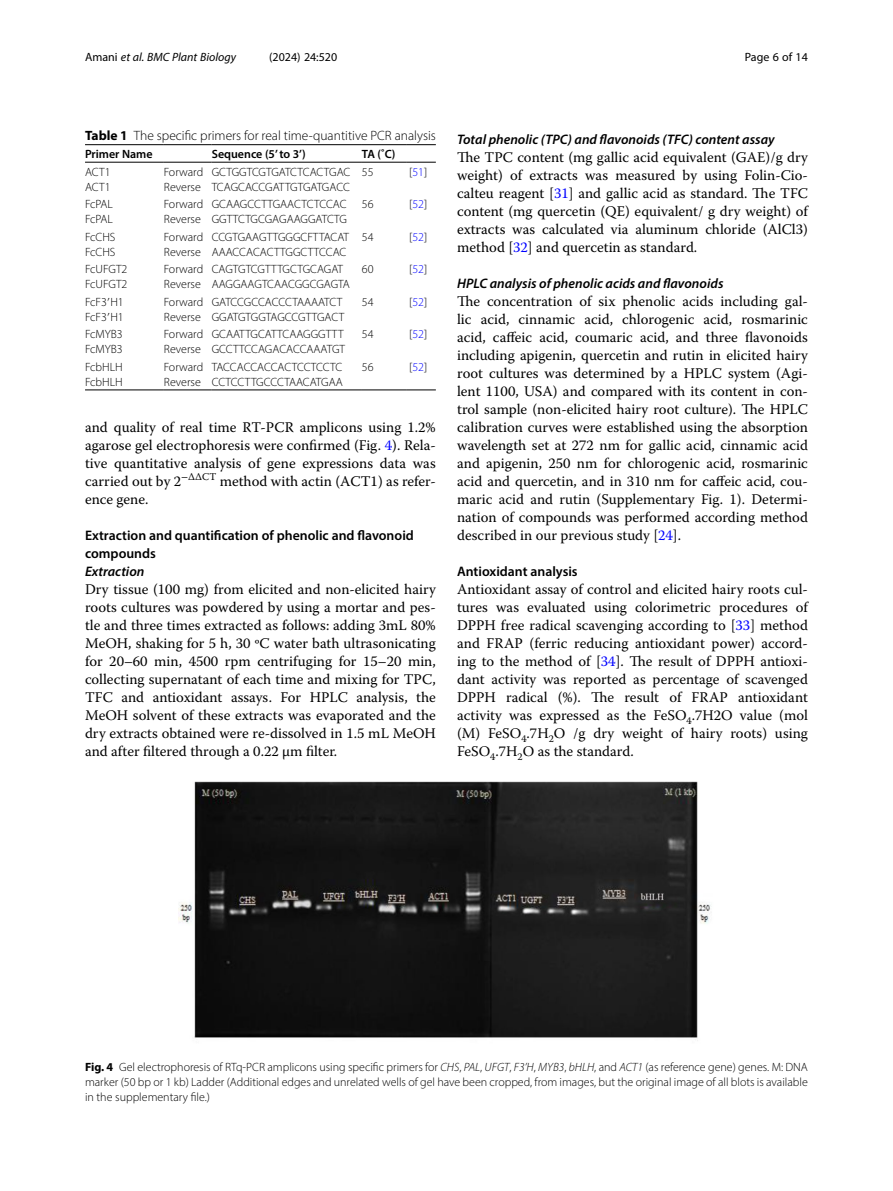
<style>
.page{position:relative;width:893px;height:1191px;background:#fff}
.page>*{position:absolute;margin:0;border:0;box-sizing:border-box;transform-origin:0 0}
.Body_Text{font:14.7px/18px "Warnock Pro";color:#000;text-align:justify}
.Head_3{font:italic 600 13.8px "Myriad Pro";color:#000}
.Head_2{font:600 13.8px/18px "Myriad Pro";color:#000}
.Head_3_after_2{font:italic 600 13.8px "Myriad Pro";color:#000}
.Table_Caption{font:300 13.5px "Myriad Pro";color:#000}
.Table_Body{font:300 12px "Myriad Pro";color:#000}
.Figure_Caption{font:300 12px/15px "Myriad Pro";color:#000;text-align:justify}
.Table_Head{font:600 12px "Myriad Pro";color:#000}
.t1{font:italic 12px "Myriad Pro";color:#000}
.t2{font:12px "Myriad Pro";color:#000}
.s1{font-style:normal}
.s2{font-weight:700}
.s3{color:#00f}
.s4{font-family:"STIX";font-weight:400}
.s5{font-style:italic}
</style>
<div class="page">
<hr style="left:85px;top:162px;width:79px;height:1px;background:#000">
<hr style="left:164px;top:144px;width:48px;height:1px;background:#000">
<hr style="left:164px;top:162px;width:48px;height:1px;background:#000">
<hr style="left:212px;top:144px;width:150px;height:1px;background:#000">
<hr style="left:212px;top:162px;width:150px;height:1px;background:#000">
<hr style="left:362px;top:144px;width:45px;height:1px;background:#000">
<hr style="left:362px;top:162px;width:45px;height:1px;background:#000">
<svg style="left:407px;top:144px;width:29px;height:1px"></svg>
<svg style="left:407px;top:162px;width:29px;height:1px"></svg>
<hr style="left:85px;top:390px;width:79px;height:1px;background:#000">
<hr style="left:164px;top:390px;width:48px;height:1px;background:#000">
<hr style="left:212px;top:390px;width:150px;height:1px;background:#000">
<hr style="left:362px;top:390px;width:45px;height:1px;background:#000">
<svg style="left:407px;top:390px;width:29px;height:1px"></svg>
<hr style="left:85px;top:144px;width:79px;height:1px;background:#000">
<img style="left:179px;top:781px;width:532px;height:260px">
<p class="t1" style="left:85px;top:50px;width:153px"><span class="s1">Amani</span> et al. BMC Plant Biology</p>
<p class="t2" style="left:269px;top:50px;width:70px">(2024) 24:520</p>
<p class="t2" style="left:745px;top:50px;width:65px">Page 6 of 14</p>
<p class="Table_Caption" style="left:85px;top:128px;width:352px"><span class="s2">Table 1</span> The specific primers for real time-quantitive PCR analysis</p>
<p class="Table_Head" style="left:85px;top:146px;width:69px">Primer Name</p>
<p class="Table_Head" style="left:212px;top:146px;width:96px">Sequence (5’ to 3’)</p>
<p class="Table_Head" style="left:362px;top:146px;width:35px">TA (˚C)</p>
<p class="Table_Body" style="left:85px;top:164px;width:27px">ACT1</p>
<p class="Table_Body" style="left:85px;top:179px;width:27px">ACT1</p>
<p class="Table_Body" style="left:164px;top:164px;width:41px">Forward</p>
<p class="Table_Body" style="left:164px;top:179px;width:38px">Reverse</p>
<p class="Table_Body" style="left:362px;top:164px;width:13px">55</p>
<p class="Table_Body" style="left:409px;top:164px;width:20px">[<span class="s3">51</span>]</p>
<p class="Table_Body" style="left:212px;top:164px;width:140px">GCTGGTCGTGATCTCACTGAC</p>
<p class="Table_Body" style="left:212px;top:179px;width:140px">TCAGCACCGATTGTGATGACC</p>
<p class="Table_Body" style="left:85px;top:197px;width:29px">FcPAL</p>
<p class="Table_Body" style="left:85px;top:212px;width:29px">FcPAL</p>
<p class="Table_Body" style="left:164px;top:197px;width:41px">Forward</p>
<p class="Table_Body" style="left:164px;top:212px;width:38px">Reverse</p>
<p class="Table_Body" style="left:212px;top:197px;width:136px">GCAAGCCTTGAACTCTCCAC</p>
<p class="Table_Body" style="left:212px;top:212px;width:137px">GGTTCTGCGAGAAGGATCTG</p>
<p class="Table_Body" style="left:362px;top:197px;width:13px">56</p>
<p class="Table_Body" style="left:409px;top:197px;width:20px">[<span class="s3">52</span>]</p>
<p class="Table_Body" style="left:85px;top:229px;width:32px">FcCHS</p>
<p class="Table_Body" style="left:85px;top:244px;width:32px">FcCHS</p>
<p class="Table_Body" style="left:164px;top:229px;width:41px">Forward</p>
<p class="Table_Body" style="left:164px;top:244px;width:38px">Reverse</p>
<p class="Table_Body" style="left:212px;top:229px;width:139px">CCGTGAAGTTGGGCFTTACAT</p>
<p class="Table_Body" style="left:212px;top:244px;width:136px">AAACCACACTTGGCTTCCAC</p>
<p class="Table_Body" style="left:362px;top:229px;width:13px">54</p>
<p class="Table_Body" style="left:409px;top:229px;width:20px">[<span class="s3">52</span>]</p>
<p class="Table_Body" style="left:85px;top:262px;width:44px">FcUFGT2</p>
<p class="Table_Body" style="left:85px;top:277px;width:44px">FcUFGT2</p>
<p class="Table_Body" style="left:164px;top:262px;width:41px">Forward</p>
<p class="Table_Body" style="left:164px;top:277px;width:38px">Reverse</p>
<p class="Table_Body" style="left:212px;top:262px;width:133px">CAGTGTCGTTTGCTGCAGAT</p>
<p class="Table_Body" style="left:212px;top:277px;width:140px">AAGGAAGTCAACGGCGAGTA</p>
<p class="Table_Body" style="left:362px;top:262px;width:13px">60</p>
<p class="Table_Body" style="left:409px;top:262px;width:20px">[<span class="s3">52</span>]</p>
<p class="Table_Body" style="left:85px;top:294px;width:40px">FcF3<span class="s4">′</span>H1</p>
<p class="Table_Body" style="left:85px;top:309px;width:40px">FcF3<span class="s4">′</span>H1</p>
<p class="Table_Body" style="left:164px;top:294px;width:41px">Forward</p>
<p class="Table_Body" style="left:164px;top:309px;width:38px">Reverse</p>
<p class="Table_Body" style="left:212px;top:294px;width:132px">GATCCGCCACCCTAAAATCT</p>
<p class="Table_Body" style="left:212px;top:309px;width:134px">GGATGTGGTAGCCGTTGACT</p>
<p class="Table_Body" style="left:362px;top:294px;width:13px">54</p>
<p class="Table_Body" style="left:409px;top:294px;width:20px">[<span class="s3">52</span>]</p>
<p class="Table_Body" style="left:85px;top:327px;width:39px">FcMYB3</p>
<p class="Table_Body" style="left:85px;top:342px;width:39px">FcMYB3</p>
<p class="Table_Body" style="left:164px;top:327px;width:41px">Forward</p>
<p class="Table_Body" style="left:164px;top:342px;width:38px">Reverse</p>
<p class="Table_Body" style="left:212px;top:327px;width:133px">GCAATTGCATTCAAGGGTTT</p>
<p class="Table_Body" style="left:212px;top:342px;width:135px">GCCTTCCAGACACCAAATGT</p>
<p class="Table_Body" style="left:362px;top:327px;width:13px">54</p>
<p class="Table_Body" style="left:409px;top:327px;width:20px">[<span class="s3">52</span>]</p>
<p class="Table_Body" style="left:85px;top:359px;width:39px">FcbHLH</p>
<p class="Table_Body" style="left:85px;top:374px;width:39px">FcbHLH</p>
<p class="Table_Body" style="left:164px;top:359px;width:41px">Forward</p>
<p class="Table_Body" style="left:164px;top:374px;width:38px">Reverse</p>
<p class="Table_Body" style="left:212px;top:359px;width:132px">TACCACCACCACTCCTCCTC</p>
<p class="Table_Body" style="left:212px;top:374px;width:133px">CCTCCTTGCCCTAACATGAA</p>
<p class="Table_Body" style="left:362px;top:359px;width:13px">56</p>
<p class="Table_Body" style="left:409px;top:359px;width:20px">[<span class="s3">52</span>]</p>
<p class="Body_Text" style="left:85px;top:418px;width:352px">and quality of real time RT-PCR amplicons using 1.2% agarose gel electrophoresis were confirmed (Fig. <span class="s3">4</span>). Rela&shy;tive quantitative analysis of gene expressions data was carried out by 2<sup>−</sup><sup>∆∆CT</sup> method with actin (ACT1) as refer&shy;ence gene.</p>
<p class="Head_2" style="left:85px;top:526px;width:330px">Extraction and quantification of phenolic and flavonoid compounds</p>
<p class="Head_3_after_2" style="left:85px;top:563px;width:61px">Extraction</p>
<p class="Body_Text" style="left:85px;top:580px;width:352px">Dry tissue (100 mg) from elicited and non-elicited hairy roots cultures was powdered by using a mortar and pes&shy;tle and three times extracted as follows: adding 3mL 80% MeOH, shaking for 5 h, 30 ºC water bath ultrasonicating for 20–60 min, 4500 rpm centrifuging for 15–20 min, collecting supernatant of each time and mixing for TPC, TFC and antioxidant assays. For HPLC analysis, the MeOH solvent of these extracts was evaporated and the dry extracts obtained were re-dissolved in 1.5 mL MeOH and after filtered through a 0.22 μm filter.</p>
<p class="Head_3" style="left:457px;top:131px;width:319px">Total phenolic (TPC) and flavonoids (TFC) content assay</p>
<p class="Body_Text" style="left:457px;top:148px;width:352px">The TPC content (mg gallic acid equivalent (GAE)/g dry weight) of extracts was measured by using Folin-Cio&shy;calteu reagent [<span class="s3">31</span>] and gallic acid as standard. The TFC content (mg quercetin (QE) equivalent/ g dry weight) of extracts was calculated via aluminum chloride (AlCl3) method [<span class="s3">32</span>] and quercetin as standard.</p>
<p class="Head_3" style="left:457px;top:275px;width:268px">HPLC analysis of phenolic acids and flavonoids</p>
<p class="Body_Text" style="left:457px;top:292px;width:352px">The concentration of six phenolic acids including gal&shy;lic acid, cinnamic acid, chlorogenic acid, rosmarinic acid, caffeic acid, coumaric acid, and three flavonoids including apigenin, quercetin and rutin in elicited hairy root cultures was determined by a HPLC system (Agi&shy;lent 1100, USA) and compared with its content in con&shy;trol sample (non-elicited hairy root culture). The HPLC calibration curves were established using the absorption wavelength set at 272 nm for gallic acid, cinnamic acid and apigenin, 250 nm for chlorogenic acid, rosmarinic acid and quercetin, and in 310 nm for caffeic acid, cou&shy;maric acid and rutin (Supplementary Fig. 1). Determi&shy;nation of compounds was performed according method described in our previous study [<span class="s3">24</span>].</p>
<p class="Head_2" style="left:457px;top:562px;width:122px">Antioxidant analysis</p>
<p class="Body_Text" style="left:457px;top:580px;width:352px">Antioxidant assay of control and elicited hairy roots cul&shy;tures was evaluated using colorimetric procedures of DPPH free radical scavenging according to [<span class="s3">33</span>] method and FRAP (ferric reducing antioxidant power) accord&shy;ing to the method of [<span class="s3">34</span>]. The result of DPPH antioxi&shy;dant activity was reported as percentage of scavenged DPPH radical (%). The result of FRAP antioxidant activity was expressed as the FeSO<sub>4</sub>.7H2O value (mol (M) FeSO<sub>4</sub>.7H<sub>2</sub>O /g dry weight of hairy roots) using FeSO<sub>4</sub>.7H<sub>2</sub>O as the standard.</p>
<p class="Figure_Caption" style="left:85px;top:1059px;width:724px"><span class="s2">Fig. 4</span> Gel electrophoresis of RTq-PCR amplicons using specific primers for <span class="s5">CHS</span>, <span class="s5">PAL</span>, <span class="s5">UFGT</span>, <span class="s5">F3’H</span>, <span class="s5">MYB3</span>, <span class="s5">bHLH</span>, and <span class="s5">ACT1</span> (as reference gene) genes. M: DNA marker (50 bp or 1 kb) Ladder (Additional edges and unrelated wells of gel have been cropped, from images, but the original image of all blots is available in the supplementary file.)</p>
</div>
